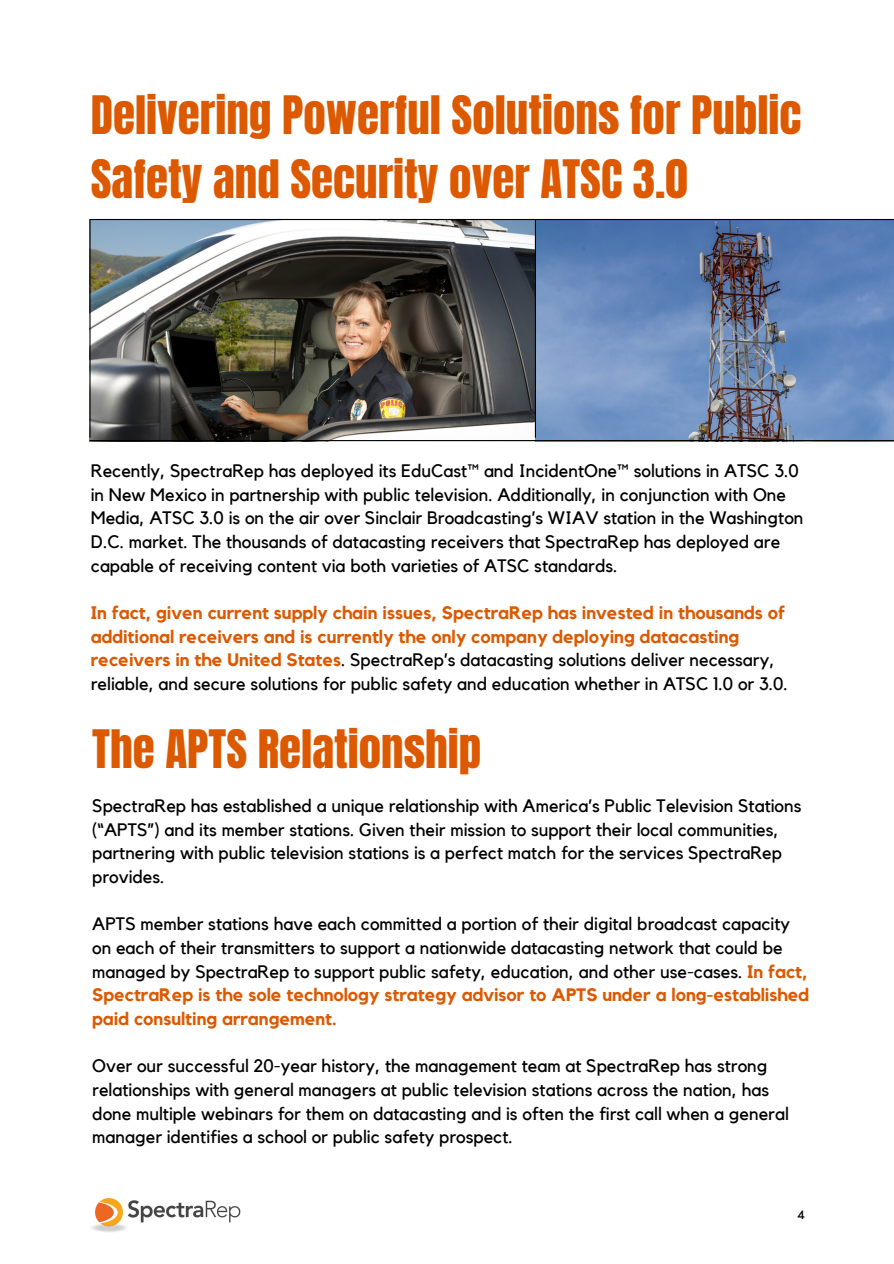
<style>
.page{position:relative;width:894px;height:1264px;background:#fff}
.page>*{position:absolute;margin:0;border:0;box-sizing:border-box;transform-origin:0 0}
.t1{font:45px/63px "Anton";color:#dc5900}
.t2{font:18px/23.7px "Kollektif";color:#000}
.t3{font:700 18px/23.7px "Kollektif";color:#dc5900}
.t4{font:12px "Kollektif";color:#000}
.s1{font-weight:400;color:#000}
.s2{font-weight:700;color:#dc5900}
</style>
<div class="page">
<img style="left:89px;top:219px;width:804px;height:222px">
<hr style="left:90px;top:219px;width:803px;height:1px;background:#000">
<hr style="left:90px;top:440px;width:803px;height:1px;background:#000">
<hr style="left:534px;top:220px;width:2px;height:217px;background:#000">
<hr style="left:89px;top:220px;width:1px;height:217px;background:#000">
<img style="left:91px;top:1198px;width:150px;height:34px">
<p class="t1" style="left:91px;top:85px;width:712px">Delivering Powerful Solutions for Public<br>Safety and Security over ATSC 3.0</p>
<p class="t2" style="left:91px;top:459px;width:714px">Recently, SpectraRep has deployed its EduCast™ and IncidentOne™ solutions in ATSC 3.0 in New Mexico in partnership with public television. Additionally, in conjunction with One Media, ATSC 3.0 is on the air over Sinclair Broadcasting’s WIAV station in the Washington D.C. market. The thousands of datacasting receivers that SpectraRep has deployed are capable of receiving content via both varieties of ATSC standards.</p>
<p class="t3" style="left:91px;top:601px;width:698px">In fact, given current supply chain issues, SpectraRep has invested in thousands of additional receivers and is currently the only company deploying datacasting receivers in the United States<span class="s1">. SpectraRep’s datacasting solutions deliver necessary, reliable, and secure solutions for public safety and education whether in ATSC 1.0 or 3.0.</span></p>
<p class="t1" style="left:92px;top:717px;width:390px">The APTS Relationship</p>
<p class="t2" style="left:92px;top:794px;width:710px">SpectraRep has established a unique relationship with America’s Public Television Stations (“APTS”) and its member stations. Given their mission to support their local communities, partnering with public television stations is a perfect match for the services SpectraRep provides.</p>
<p class="t2" style="left:92px;top:913px;width:718px">APTS member stations have each committed a portion of their digital broadcast capacity on each of their transmitters to support a nationwide datacasting network that could be managed by SpectraRep to support public safety, education, and other use-cases. <span class="s2">In fact, SpectraRep is the sole technology strategy advisor to APTS under a long-established paid consulting arrangement.</span></p>
<p class="t2" style="left:92px;top:1054px;width:698px">Over our successful 20-year history, the management team at SpectraRep has strong relationships with general managers at public television stations across the nation, has done multiple webinars for them on datacasting and is often the first call when a general manager identifies a school or public safety prospect.</p>
<p class="t4" style="left:797px;top:1209px;width:9px">4</p>
</div>
